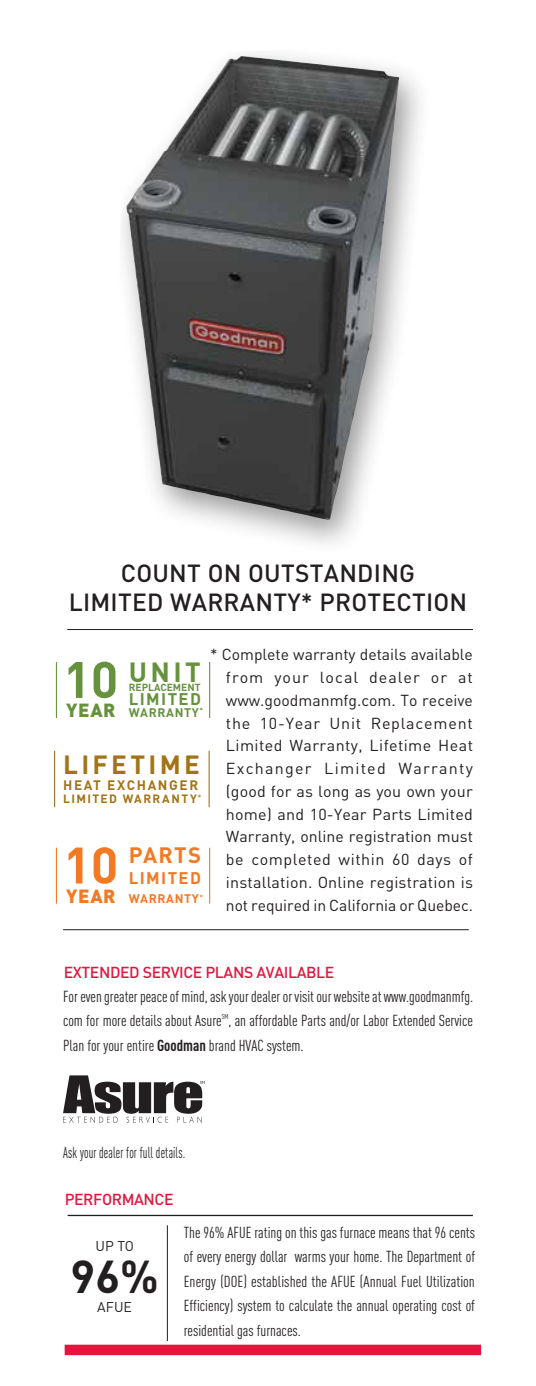
<style>
.page{position:relative;width:536px;height:1386px;background:#fff}
.page>*{position:absolute;margin:0;border:0;box-sizing:border-box;transform-origin:0 0}
.t1{font:700 50.57px "DIN Pro";color:#67923d}
.t2{font:700 50.57px "DIN Pro";color:#f47923}
.t3{font:700 45.5px "DIN Pro";color:#231f20}
.t4{font:700 27.47px "DIN Pro";color:#67923d}
.t5{font:700 26.07px "DIN Pro";letter-spacing:.125em;color:#a27417}
.t6{font:500 24.5px/28.9px "DIN Pro";letter-spacing:.01em;color:#231f20;text-align:center}
.t7{font:700 22.05px "DIN Pro";letter-spacing:.055em;color:#f47923}
.t8{font:900 18.9px "DIN Pro";color:#67923d}
.t9{font:900 18.9px "DIN Pro";color:#f47923}
.t10{font:700 16.62px "DIN Pro";letter-spacing:.085em;color:#67923d}
.t11{font:700 16.62px "DIN Pro";letter-spacing:.085em;color:#f47923}
.t12{font:condensed 15.75px/24.5px "DIN Pro";color:#231f20;text-align:justify}
.t13{font:15.75px/22.8px "DIN Pro";letter-spacing:-.005em;color:#231f20;text-align:justify}
.t14{font:500 15.75px "DIN Pro";letter-spacing:-.025em;color:#e3173e}
.t15{font:condensed 15.75px "DIN Pro";color:#231f20;scale:.8 1}
.t16{font:14px "DIN Pro";color:#231f20}
.t17{font:700 13.47px "DIN Pro";letter-spacing:.12em;color:#a27417}
.t18{font:700 12.42px "DIN Pro";letter-spacing:.05em;color:#67923d}
.t19{font:700 12.42px "DIN Pro";letter-spacing:.05em;color:#f47923}
.t20{font:700 11.9px "DIN Pro";letter-spacing:.12em;color:#a27417}
.t21{font:700 10.15px "DIN Pro";color:#67923d}
.t22{font:condensed 7.17px "DIN Pro";color:#231f20}
.s1{font-weight:700}
</style>
<div class="page">
<div style="left:65px;top:1345px;width:416px;height:10px;background:#e3173e"></div>
<hr style="left:68px;top:1215px;width:405px;height:1px;background:#231f20">
<hr style="left:67px;top:629px;width:405px;height:1px;background:#231f20">
<hr style="left:63px;top:929px;width:405px;height:1px;background:#231f20">
<div style="left:109px;top:43px;width:323px;height:513px;background:#231f20;opacity:.46"></div>
<img style="left:126px;top:56px;width:273px;height:464px">
<hr style="left:167px;top:1225px;width:1px;height:116px;background:#231f20">
<hr style="left:56px;top:662px;width:1px;height:56px;background:#67923d">
<hr style="left:209px;top:662px;width:1px;height:56px;background:#67923d">
<hr style="left:54px;top:751px;width:1px;height:56px;background:#a27417">
<hr style="left:208px;top:751px;width:1px;height:56px;background:#a27417">
<hr style="left:56px;top:848px;width:1px;height:56px;background:#f47923">
<hr style="left:209px;top:848px;width:1px;height:56px;background:#f47923">
<svg style="left:63px;top:1075px;width:141px;height:48px"></svg>
<h3 class="t6" style="left:69px;top:556px;width:400px">COUNT ON OUTSTANDING<br>LIMITED WARRANTY* PROTECTION</h3>
<p class="t13" style="left:226px;top:642px;width:248px;text-indent:-16px">* Complete warranty details available from your local dealer or at www.goodmanmfg.com. To receive the 10-Year Unit Replacement Limited Warranty, Lifetime Heat Exchanger Limited Warranty (good for as long as you own your home) and 10-Year Parts Limited Warranty, online registration must be completed within 60 days of installation. Online registration is not required in California or Quebec.</p>
<h1 class="t1" style="left:63px;top:637px;width:56px">10</h1>
<p class="t8" style="left:66px;top:694px;width:51px">YEAR</p>
<h3 class="t4" style="left:129px;top:649px;width:73px">UNIT</h3>
<p class="t21" style="left:129px;top:679px;width:73px">REPLACEMENT</p>
<p class="t10" style="left:129px;top:685px;width:74px">LIMITED</p>
<p class="t18" style="left:129px;top:702px;width:76px">WARRANTY<sup>*</sup></p>
<h3 class="t5" style="left:63px;top:743px;width:138px">LIFETIME</h3>
<p class="t17" style="left:63px;top:773px;width:137px">HEAT EXCHANGER</p>
<p class="t20" style="left:63px;top:789px;width:140px">LIMITED WARRANTY<sup>*</sup></p>
<h1 class="t2" style="left:63px;top:823px;width:56px">10</h1>
<p class="t9" style="left:66px;top:880px;width:51px">YEAR</p>
<h3 class="t7" style="left:129px;top:837px;width:74px">PARTS</h3>
<p class="t11" style="left:129px;top:865px;width:74px">LIMITED</p>
<p class="t19" style="left:129px;top:888px;width:76px">WARRANTY<sup>*</sup></p>
<p class="t14" style="left:64px;top:960px;width:272px">EXTENDED SERVICE PLANS AVAILABLE</p>
<p class="t12" style="left:63px;top:983px;width:411px">For even greater peace of mind, ask your dealer or visit our website at www.goodmanmfg. com for more details about Asure , an affordable Parts and/or Labor Extended Service</p>
<p class="t22" style="left:222px;top:1011px;width:8px">SM</p>
<p class="t12" style="left:63px;top:1032px;width:242px">Plan for your entire <span class="s1">Goodman</span> brand HVAC system.</p>
<p class="t15" style="left:63px;top:1141px;width:154px">Ask your dealer for full details.</p>
<p class="t14" style="left:65px;top:1186px;width:110px">PERFORMANCE</p>
<p class="t16" style="left:95px;top:1235px;width:40px">UP TO</p>
<h2 class="t3" style="left:71px;top:1239px;width:89px">96%</h2>
<p class="t16" style="left:97px;top:1296px;width:36px">AFUE</p>
<p class="t12" style="left:184px;top:1219px;width:293px">The 96% AFUE rating on this gas furnace means that 96 cents of every energy dollar warms your home. The Department of Energy (DOE) established the AFUE (Annual Fuel Utilization Efficiency) system to calculate the annual operating cost of residential gas furnaces.</p>
</div>
